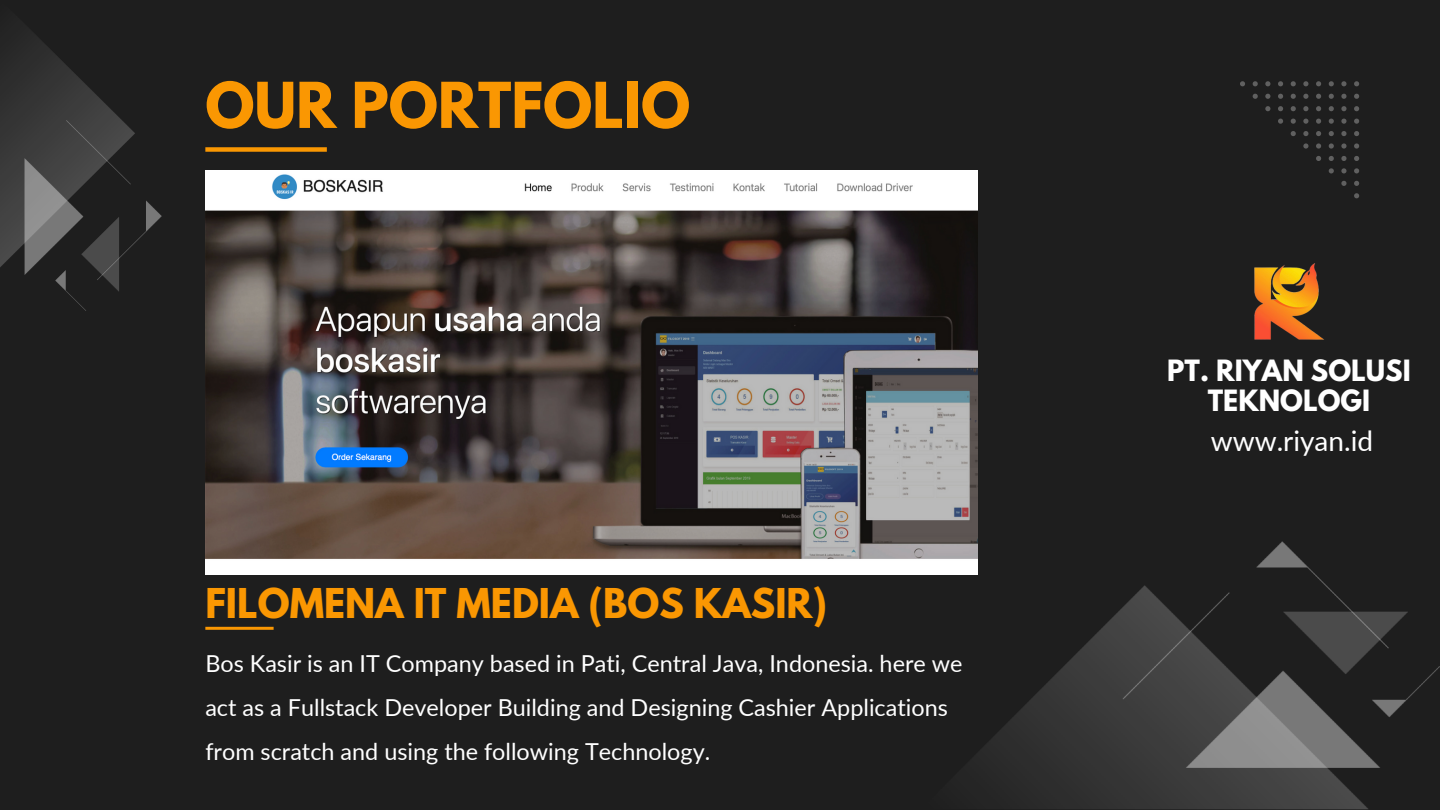
<style>
.page{position:relative;width:1440px;height:810px;background:#1e1e1e}
.page>*{position:absolute;margin:0;border:0;box-sizing:border-box;transform-origin:0 0}
.t1{font:700 56px "League Spartan";color:#fa9702}
.t2{font:700 36.4px "League Spartan";color:#fa9702}
.t3{font:28px "Lato";color:#fff}
.t4{font:700 26px/29.2px "League Spartan";color:#fff;text-align:center}
.t5{font:23.4px/44.2px "Lato";color:#fff}
</style>
<div class="page">
<img style="left:923px;top:541px;width:517px;height:269px">
<img style="left:0;top:33px;width:162px;height:278px">
<svg style="left:1354px;top:193px;width:5px;height:5px"></svg>
<svg style="left:1354px;top:181px;width:5px;height:5px"></svg>
<svg style="left:1341px;top:181px;width:6px;height:5px"></svg>
<svg style="left:1354px;top:168px;width:5px;height:5px"></svg>
<svg style="left:1341px;top:168px;width:6px;height:5px"></svg>
<svg style="left:1329px;top:168px;width:5px;height:5px"></svg>
<svg style="left:1354px;top:156px;width:5px;height:5px"></svg>
<svg style="left:1341px;top:156px;width:6px;height:5px"></svg>
<svg style="left:1329px;top:156px;width:5px;height:5px"></svg>
<svg style="left:1316px;top:156px;width:5px;height:5px"></svg>
<svg style="left:1354px;top:143px;width:5px;height:6px"></svg>
<svg style="left:1341px;top:143px;width:6px;height:6px"></svg>
<svg style="left:1329px;top:143px;width:5px;height:6px"></svg>
<svg style="left:1316px;top:143px;width:5px;height:6px"></svg>
<svg style="left:1303px;top:143px;width:5px;height:6px"></svg>
<svg style="left:1354px;top:131px;width:5px;height:5px"></svg>
<svg style="left:1341px;top:131px;width:6px;height:5px"></svg>
<svg style="left:1329px;top:131px;width:5px;height:5px"></svg>
<svg style="left:1316px;top:131px;width:5px;height:5px"></svg>
<svg style="left:1303px;top:131px;width:5px;height:5px"></svg>
<svg style="left:1291px;top:131px;width:5px;height:5px"></svg>
<svg style="left:1354px;top:119px;width:5px;height:5px"></svg>
<svg style="left:1341px;top:119px;width:6px;height:5px"></svg>
<svg style="left:1329px;top:119px;width:5px;height:5px"></svg>
<svg style="left:1316px;top:119px;width:5px;height:5px"></svg>
<svg style="left:1303px;top:119px;width:5px;height:5px"></svg>
<svg style="left:1291px;top:119px;width:5px;height:5px"></svg>
<svg style="left:1278px;top:119px;width:5px;height:5px"></svg>
<svg style="left:1354px;top:106px;width:5px;height:5px"></svg>
<svg style="left:1341px;top:106px;width:6px;height:5px"></svg>
<svg style="left:1329px;top:106px;width:5px;height:5px"></svg>
<svg style="left:1316px;top:106px;width:5px;height:5px"></svg>
<svg style="left:1303px;top:106px;width:5px;height:5px"></svg>
<svg style="left:1291px;top:106px;width:5px;height:5px"></svg>
<svg style="left:1278px;top:106px;width:5px;height:5px"></svg>
<svg style="left:1265px;top:106px;width:5px;height:5px"></svg>
<svg style="left:1354px;top:94px;width:5px;height:5px"></svg>
<svg style="left:1341px;top:94px;width:6px;height:5px"></svg>
<svg style="left:1329px;top:94px;width:5px;height:5px"></svg>
<svg style="left:1316px;top:94px;width:5px;height:5px"></svg>
<svg style="left:1303px;top:94px;width:5px;height:5px"></svg>
<svg style="left:1291px;top:94px;width:5px;height:5px"></svg>
<svg style="left:1278px;top:94px;width:5px;height:5px"></svg>
<svg style="left:1265px;top:94px;width:5px;height:5px"></svg>
<svg style="left:1253px;top:94px;width:5px;height:5px"></svg>
<svg style="left:1354px;top:81px;width:5px;height:5px"></svg>
<svg style="left:1341px;top:81px;width:6px;height:5px"></svg>
<svg style="left:1329px;top:81px;width:5px;height:5px"></svg>
<svg style="left:1316px;top:81px;width:5px;height:5px"></svg>
<svg style="left:1303px;top:81px;width:5px;height:5px"></svg>
<svg style="left:1291px;top:81px;width:5px;height:5px"></svg>
<svg style="left:1278px;top:81px;width:5px;height:5px"></svg>
<svg style="left:1265px;top:81px;width:5px;height:5px"></svg>
<svg style="left:1253px;top:81px;width:5px;height:5px"></svg>
<svg style="left:1240px;top:81px;width:5px;height:5px"></svg>
<div style="left:205px;top:147px;width:122px;height:5px;background:#fa9702"></div>
<img style="left:205px;top:170px;width:772px;height:404px">
<hr style="left:205px;top:627px;width:69px;height:3px;background:#fa9702">
<img style="left:1254px;top:264px;width:70px;height:75px">
<h1 class="t1" style="left:205px;top:78px;width:486px">OUR PORTFOLIO</h1>
<h2 class="t2" style="left:205px;top:585px;width:623px">FILOMENA IT MEDIA (BOS KASIR)</h2>
<p class="t5" style="left:205px;top:641px;width:759px">Bos Kasir is an IT Company based in Pati, Central Java, Indonesia. here we act as a Fullstack Developer Building and Designing Cashier Applications from scratch and using the following Technology.</p>
<p class="t4" style="left:1167px;top:360px;width:245px">PT. RIYAN SOLUSI<br>TEKNOLOGI</p>
<p class="t3" style="left:1211px;top:424px;width:164px">www.riyan.id</p>
</div>
